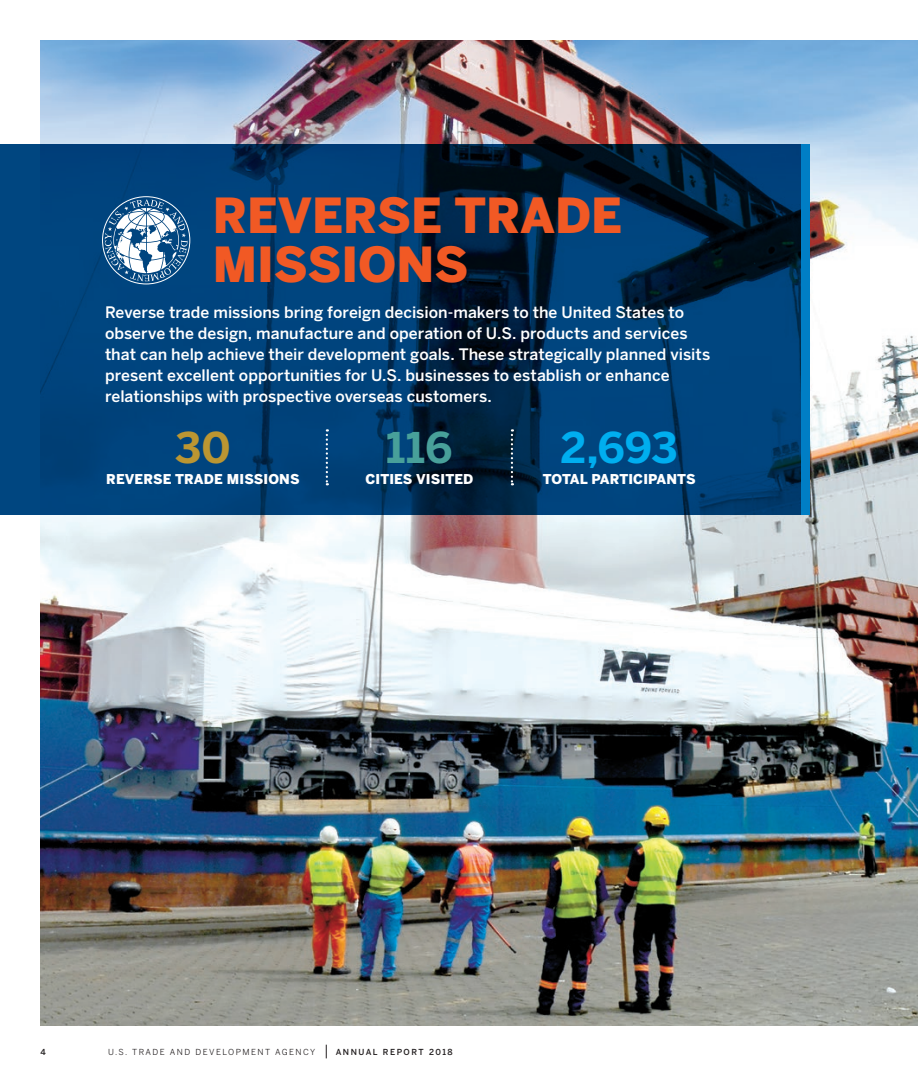
<style>
.page{position:relative;width:918px;height:1080px;background:#fff}
.page>*{position:absolute;margin:0;border:0;box-sizing:border-box;transform-origin:0 0}
.section_title_2b{font:900 48px/49.5px "Benton Sans";color:#f15924}
.icon_sub3{font:700 42px "Benton Sans";color:#00aeef}
.icon_sub3-2{font:700 42px "Benton Sans";color:#48a09a}
.icon_sub3-3{font:700 42px "Benton Sans";color:#bb9632}
.intro___section_REV{font:500 15.75px/21px "Benton Sans";letter-spacing:.005em;color:#fff}
.icon_sub1{font:900 13.5px "Benton Sans";letter-spacing:.01em;color:#fff}
.t1{font:8.25px "Benton Sans";letter-spacing:.175em;color:#231f20}
.t2{font:500 8.25px "Benton Sans";letter-spacing:.18em;color:#231f20}
</style>
<div class="page">
<img style="left:40px;top:40px;width:878px;height:986px">
<svg style="left:0;top:145px;width:801px;height:370px;background:#003868"></svg>
<div style="left:801px;top:145px;width:9px;height:370px;background:#007ec5"></div>
<svg style="left:102px;top:196px;width:88px;height:88px"></svg>
<svg style="left:326px;top:1045px;width:1px;height:13px"></svg>
<svg style="left:326px;top:429px;width:2px;height:56px"></svg>
<svg style="left:511px;top:429px;width:2px;height:56px"></svg>
<p class="section_title_2b" style="left:213px;top:190px;width:411px">REVERSE TRADE<br>MISSIONS</p>
<p class="intro___section_REV" style="left:105px;top:302px;width:607px">Reverse trade missions bring foreign decision-makers to the United States to observe the design, manufacture and operation of U.S. products and services that can help achieve their development goals. These strategically planned visits present excellent opportunities for U.S. businesses to establish or enhance relationships with prospective overseas customers.</p>
<p class="icon_sub3" style="left:561px;top:422px;width:119px">2,693</p>
<p class="icon_sub1" style="left:543px;top:471px;width:154px">TOTAL PARTICIPANTS</p>
<p class="icon_sub3-3" style="left:175px;top:422px;width:57px">30</p>
<p class="icon_sub1" style="left:106px;top:471px;width:195px">REVERSE TRADE MISSIONS</p>
<p class="icon_sub3-2" style="left:386px;top:422px;width:68px">116</p>
<p class="icon_sub1" style="left:365px;top:471px;width:109px">CITIES VISITED</p>
<p class="t2" style="left:40px;top:1047px;width:7px">4</p>
<p class="t1" style="left:108px;top:1047px;width:209px">U.S. TRADE AND DEVELOPMENT AGENCY</p>
<p class="t2" style="left:336px;top:1047px;width:119px">ANNUAL REPORT 2018</p>
</div>
